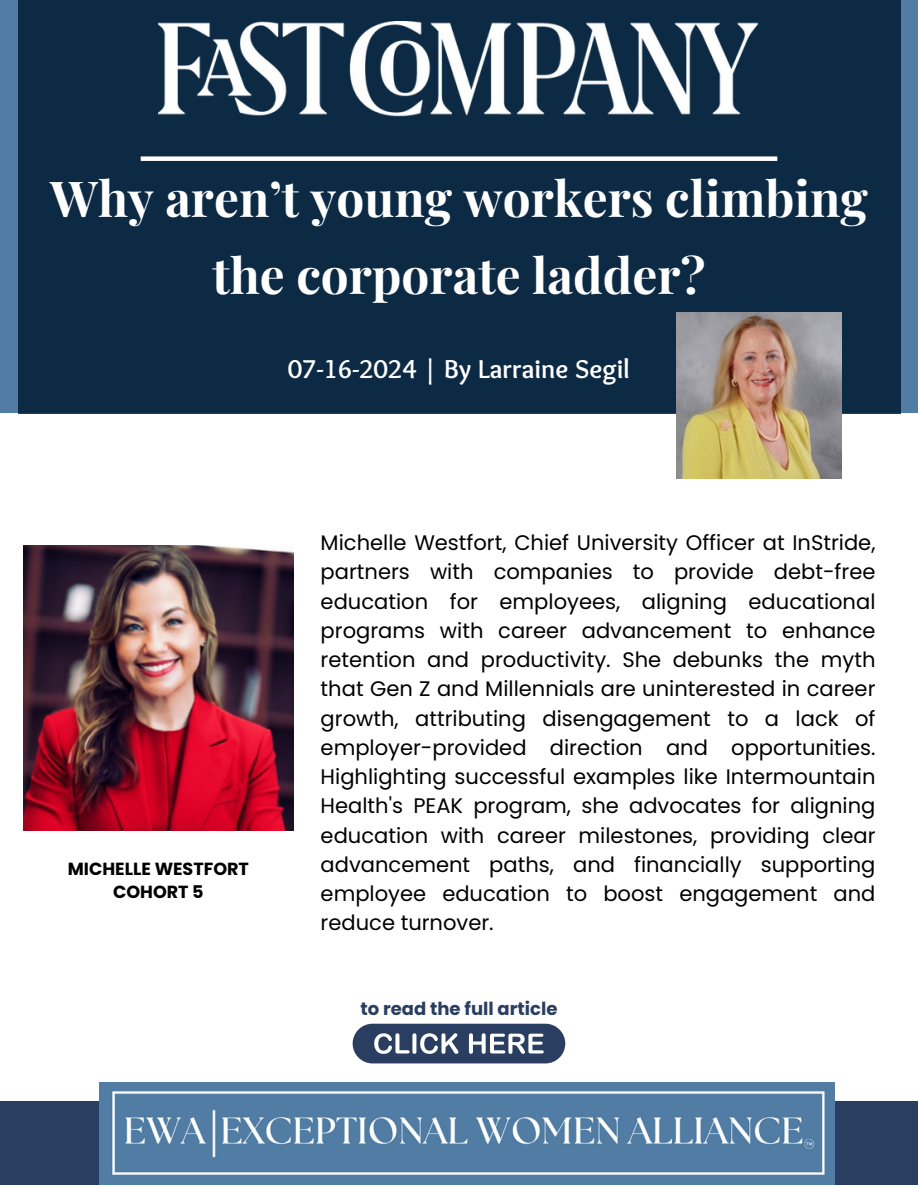
<style>
.page{position:relative;width:918px;height:1188px;background:#fff}
.page>*{position:absolute;margin:0;border:0;box-sizing:border-box;transform-origin:0 0}
.t1{font:700 49.5px/76.5px "Playfair Display";color:#fff;text-align:center}
.t2{font:700 26.85px "Sukar";color:#fff}
.t3{font:21px/29.2px "Poppins";color:#000;text-align:justify}
.t4{font:700 18px "Poppins";color:#2a3e61}
.t5{font:700 17.55px/23.7px "Poppins";color:#000;text-align:center}
</style>
<div class="page">
<div style="left:0;top:0;width:918px;height:413px;background:#517da4"></div>
<div style="left:18px;top:0;width:882px;height:414px;background:#0d2a44"></div>
<div style="left:0;top:1101px;width:918px;height:84px;background:#2a3e61"></div>
<img style="left:100px;top:1082px;width:734px;height:103px">
<img style="left:158px;top:22px;width:601px;height:94px">
<div style="left:141px;top:156px;width:636px;height:5px;background:#fff"></div>
<img style="left:677px;top:313px;width:165px;height:165px">
<img style="left:23px;top:545px;width:270px;height:286px">
<svg style="left:353px;top:1024px;width:212px;height:39px"></svg>
<p class="t1" style="left:50px;top:159px;width:819px">Why aren’t young workers climbing the corporate ladder?</p>
<h3 class="t2" style="left:288px;top:353px;width:344px">07-16-2024 | By Larraine Segil</h3>
<p class="t5" style="left:68px;top:857px;width:183px">MICHELLE WESTFORT<br>COHORT 5</p>
<p class="t3" style="left:321px;top:528px;width:556px">Michelle Westfort, Chief University Officer at InStride, partners with companies to provide debt-free education for employees, aligning educational programs with career advancement to enhance retention and productivity. She debunks the myth that Gen Z and Millennials are uninterested in career growth, attributing disengagement to a lack of employer-provided direction and opportunities.<br>Highlighting successful examples like Intermountain Health's PEAK program, she advocates for aligning education with career milestones, providing clear advancement paths, and financially supporting employee education to boost engagement and reduce turnover.</p>
<p class="t4" style="left:361px;top:996px;width:198px">to read the full article</p>
</div>
